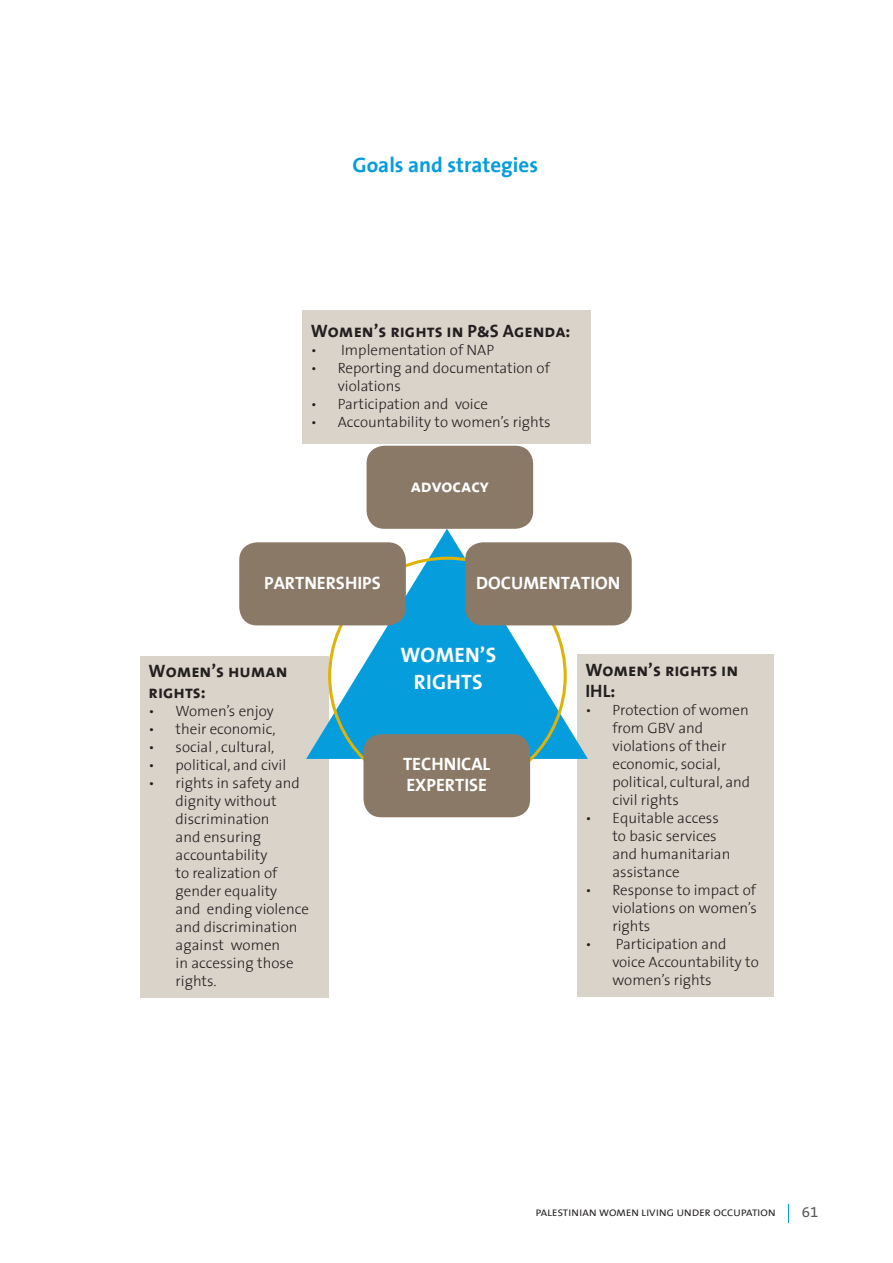
<style>
.page{position:relative;width:893px;height:1263px;background:#fff}
.page>*{position:absolute;margin:0;border:0;box-sizing:border-box;transform-origin:0 0}
.t1{font:700 21px "The Sans";color:#069ddc}
.t2{font:21px "The Sans Bold Caps";color:#fff}
.t3{font:18px/21.6px "The Sans Bold Caps";color:#231f20}
.t4{font:18px/21.6px "The Sans Bold Caps";color:#fff}
.t5{font:300 15px/18px "The Sans";color:#231f20}
.t6{font:15px "The Sans B5 Plain";color:#57585a}
.t7{font:9.6px "The Sans B5 Plain";letter-spacing:.02em;color:#231f20;scale:1.09 1}
</style>
<div class="page">
<svg style="left:788px;top:1204px;width:1px;height:19px"></svg>
<div style="left:577px;top:654px;width:197px;height:343px;background:#d9d3c9"></div>
<div style="left:140px;top:656px;width:189px;height:341px;background:#d9d3c9"></div>
<svg style="left:306px;top:529px;width:282px;height:230px;fill:#069ddc"></svg>
<div style="left:239px;top:542px;width:167px;height:83px;background:#8a7966;border-radius:18px"></div>
<div style="left:363px;top:734px;width:167px;height:83px;background:#8a7966;border-radius:18px"></div>
<div style="left:367px;top:446px;width:166px;height:83px;background:#8a7966;border-radius:18px"></div>
<div style="left:465px;top:542px;width:167px;height:83px;background:#8a7966;border-radius:18px"></div>
<div style="left:302px;top:310px;width:289px;height:133px;background:#d9d3c9"></div>
<h1 class="t1" style="left:353px;top:147px;width:187px">Goals and strategies</h1>
<p class="t3" style="left:311px;top:319px;width:261px">Women’s rights in P&amp;S Agenda:</p>
<p class="t5" style="left:311px;top:340px;width:185px">• Implementation of NAP</p>
<p class="t5" style="left:338px;top:358px;width:213px;text-indent:-27px">• Reporting and documentation of violations</p>
<p class="t5" style="left:311px;top:394px;width:179px">• Participation and voice</p>
<p class="t5" style="left:311px;top:412px;width:241px">• Accountability to women’s rights</p>
<p class="t4" style="left:411px;top:475px;width:80px">advocacy</p>
<p class="t4" style="left:264px;top:571px;width:118px">PARTNERSHIPS</p>
<p class="t4" style="left:476px;top:571px;width:146px">DOCUMENTATION</p>
<p class="t3" style="left:149px;top:659px;width:141px">Women’s human rights:</p>
<p class="t5" style="left:149px;top:701px;width:127px">• Women’s enjoy</p>
<p class="t5" style="left:149px;top:719px;width:128px">• their economic,</p>
<p class="t5" style="left:149px;top:737px;width:127px">• social , cultural,</p>
<p class="t5" style="left:149px;top:755px;width:139px">• political, and civil</p>
<p class="t5" style="left:176px;top:773px;width:135px;text-indent:-27px">• rights in safety and dignity without discrimination<br>and ensuring accountability<br>to realization of gender equality<br>and ending violence and discrimination against women<br>in accessing those rights.</p>
<h1 class="t2" style="left:400px;top:637px;width:36px">Women</h1>
<h1 class="t2" style="left:480px;top:637px;width:16px">’s</h1>
<h1 class="t2" style="left:414px;top:664px;width:45px">Rights</h1>
<p class="t4" style="left:403px;top:752px;width:89px">TECHNICAL<br>EXPERTISE</p>
<p class="t3" style="left:585px;top:658px;width:154px">Women’s rights in<br>IHL:</p>
<p class="t5" style="left:612px;top:701px;width:139px;text-indent:-27px">• Protection of women from GBV and violations of their economic, social, political, cultural, and civil rights</p>
<p class="t5" style="left:612px;top:809px;width:119px;text-indent:-27px">• Equitable access to basic services and humanitarian assistance</p>
<p class="t5" style="left:612px;top:881px;width:146px;text-align:justify;text-indent:-27px">• Response to impact of violations on women’s rights</p>
<p class="t5" style="left:612px;top:935px;width:148px;text-indent:-27px">• Participation and voice Accountability to women’s rights</p>
<p class="t7" style="left:536px;top:1208px;width:221px">PALESTINIAN WOMEN LIVING UNDER OCCUPATION</p>
<p class="t6" style="left:802px;top:1204px;width:18px">61</p>
</div>
